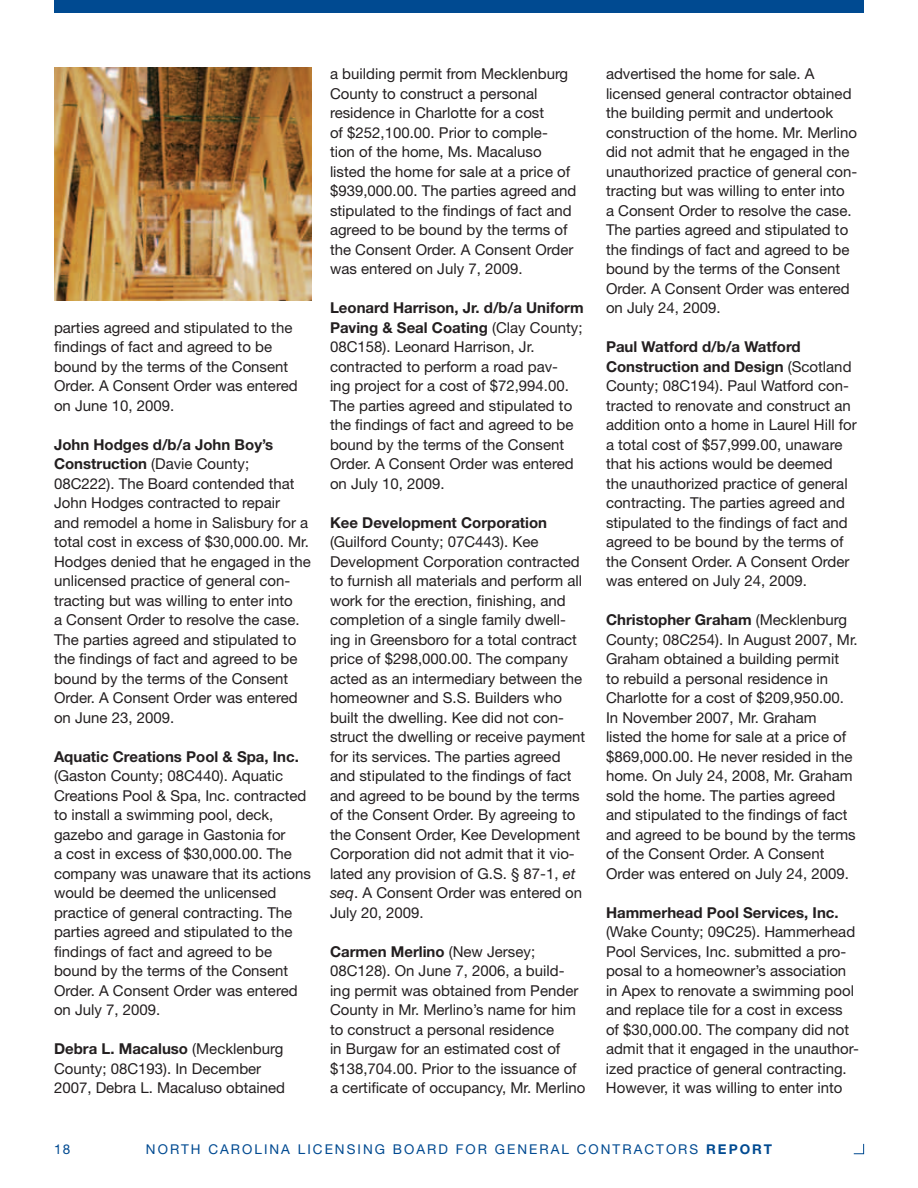
<style>
.page{position:relative;width:918px;height:1188px;background:#fff}
.page>*{position:absolute;margin:0;border:0;box-sizing:border-box;transform-origin:0 0}
.t1{font:15px/19.5px "Helvetica Neue";color:#231f20}
.t2{font:700 15px "Helvetica Neue";color:#231f20}
.t3{font:13.5px "Helvetica Neue";letter-spacing:.15em;color:#004a91}
.t4{font:13.5px "Helvetica Neue";color:#004a91}
.s1{font-weight:700}
.s2{font-style:italic}
</style>
<div class="page">
<svg style="left:853px;top:1143px;width:11px;height:11px"></svg>
<div style="left:54px;top:0;width:810px;height:14px;background:#004a91"></div>
<img style="left:54px;top:68px;width:258px;height:232px">
<p class="t1" style="left:54px;top:318px;width:245px">parties agreed and stipulated to the findings of fact and agreed to be bound by the terms of the Consent<br>Order. A Consent Order was entered on June 10, 2009.</p>
<p class="t1" style="left:54px;top:435px;width:258px"><span class="s1">John Hodges d/b/a John Boy’s Construction</span> (Davie County; 08C222). The Board contended that John Hodges contracted to repair<br>and remodel a home in Salisbury for a total cost in excess of $30,000.00. Mr.<br>Hodges denied that he engaged in the unlicensed practice of general con&shy;tracting but was willing to enter into<br>a Consent Order to resolve the case.<br>The parties agreed and stipulated to the findings of fact and agreed to be bound by the terms of the Consent Order. A Consent Order was entered on June 23, 2009.</p>
<p class="t2" style="left:54px;top:747px;width:246px">Aquatic Creations Pool &amp; Spa, Inc.</p>
<p class="t1" style="left:54px;top:766px;width:258px">(Gaston County; 08C440). Aquatic<br>Creations Pool &amp; Spa, Inc. contracted to install a swimming pool, deck, gazebo and garage in Gastonia for<br>a cost in excess of $30,000.00. The company was unaware that its actions would be deemed the unlicensed practice of general contracting. The parties agreed and stipulated to the findings of fact and agreed to be bound by the terms of the Consent<br>Order. A Consent Order was entered on July 7, 2009.</p>
<p class="t1" style="left:54px;top:1039px;width:233px"><span class="s1">Debra L. Macaluso</span> (Mecklenburg<br>County; 08C193). In December<br>2007, Debra L. Macaluso obtained</p>
<p class="t1" style="left:330px;top:64px;width:248px">a building permit from Mecklenburg County to construct a personal residence in Charlotte for a cost<br>of $252,100.00. Prior to comple&shy;tion of the home, Ms. Macaluso listed the home for sale at a price of $939,000.00. The parties agreed and stipulated to the findings of fact and agreed to be bound by the terms of the Consent Order. A Consent Order was entered on July 7, 2009.</p>
<p class="t1" style="left:330px;top:298px;width:255px"><span class="s1">Leonard Harrison, Jr. d/b/a Uniform<br>Paving &amp; Seal Coating</span> (Clay County;<br>08C158). Leonard Harrison, Jr. contracted to perform a road pav-<br>ing project for a cost of $72,994.00.<br>The parties agreed and stipulated to the findings of fact and agreed to be bound by the terms of the Consent<br>Order. A Consent Order was entered on July 10, 2009.</p>
<p class="t2" style="left:330px;top:513px;width:219px">Kee Development Corporation</p>
<p class="t1" style="left:330px;top:532px;width:257px">(Guilford County; 07C443). Kee Development Corporation contracted to furnish all materials and perform all work for the erection, finishing, and completion of a single family dwell&shy;ing in Greensboro for a total contract price of $298,000.00. The company acted as an intermediary between the homeowner and S.S. Builders who built the dwelling. Kee did not con&shy;struct the dwelling or receive payment for its services. The parties agreed and stipulated to the findings of fact and agreed to be bound by the terms of the Consent Order. By agreeing to the Consent Order, Kee Development Corporation did not admit that it vio&shy;lated any provision of G.S. § 87-1, <span class="s2">et seq</span>. A Consent Order was entered on July 20, 2009.</p>
<p class="t1" style="left:330px;top:942px;width:257px"><span class="s1">Carmen Merlino</span> (New Jersey; 08C128). On June 7, 2006, a build&shy;ing permit was obtained from Pender County in Mr. Merlino’s name for him to construct a personal residence<br>in Burgaw for an estimated cost of $138,704.00. Prior to the issuance of a certificate of occupancy, Mr. Merlino</p>
<p class="t1" style="left:606px;top:64px;width:253px">advertised the home for sale. A licensed general contractor obtained the building permit and undertook construction of the home. Mr. Merlino did not admit that he engaged in the unauthorized practice of general con&shy;tracting but was willing to enter into<br>a Consent Order to resolve the case.<br>The parties agreed and stipulated to the findings of fact and agreed to be bound by the terms of the Consent Order. A Consent Order was entered on July 24, 2009.</p>
<p class="t1" style="left:606px;top:337px;width:252px"><span class="s1">Paul Watford d/b/a Watford Construction and Design</span> (Scotland County; 08C194). Paul Watford con&shy;tracted to renovate and construct an addition onto a home in Laurel Hill for a total cost of $57,999.00, unaware that his actions would be deemed the unauthorized practice of general contracting. The parties agreed and stipulated to the findings of fact and agreed to be bound by the terms of the Consent Order. A Consent Order was entered on July 24, 2009.</p>
<p class="t1" style="left:606px;top:610px;width:253px"><span class="s1">Christopher Graham</span> (Mecklenburg County; 08C254). In August 2007, Mr.<br>Graham obtained a building permit<br>to rebuild a personal residence in Charlotte for a cost of $209,950.00.<br>In November 2007, Mr. Graham<br>listed the home for sale at a price of $869,000.00. He never resided in the home. On July 24, 2008, Mr. Graham sold the home. The parties agreed and stipulated to the findings of fact and agreed to be bound by the terms of the Consent Order. A Consent Order was entered on July 24, 2009.</p>
<p class="t2" style="left:606px;top:903px;width:234px">Hammerhead Pool Services, Inc.</p>
<p class="t1" style="left:606px;top:922px;width:254px">(Wake County; 09C25). Hammerhead Pool Services, Inc. submitted a pro&shy;posal to a homeowner’s association in Apex to renovate a swimming pool and replace tile for a cost in excess of $30,000.00. The company did not admit that it engaged in the unauthor&shy;ized practice of general contracting.<br>However, it was willing to enter into</p>
<p class="t4" style="left:54px;top:1141px;width:18px">18</p>
<p class="t3" style="left:146px;top:1141px;width:628px">NORTH CAROLINA LICENSING BOARD FOR GENERAL CONTRACTORS <span class="s1">REPORT</span></p>
</div>
